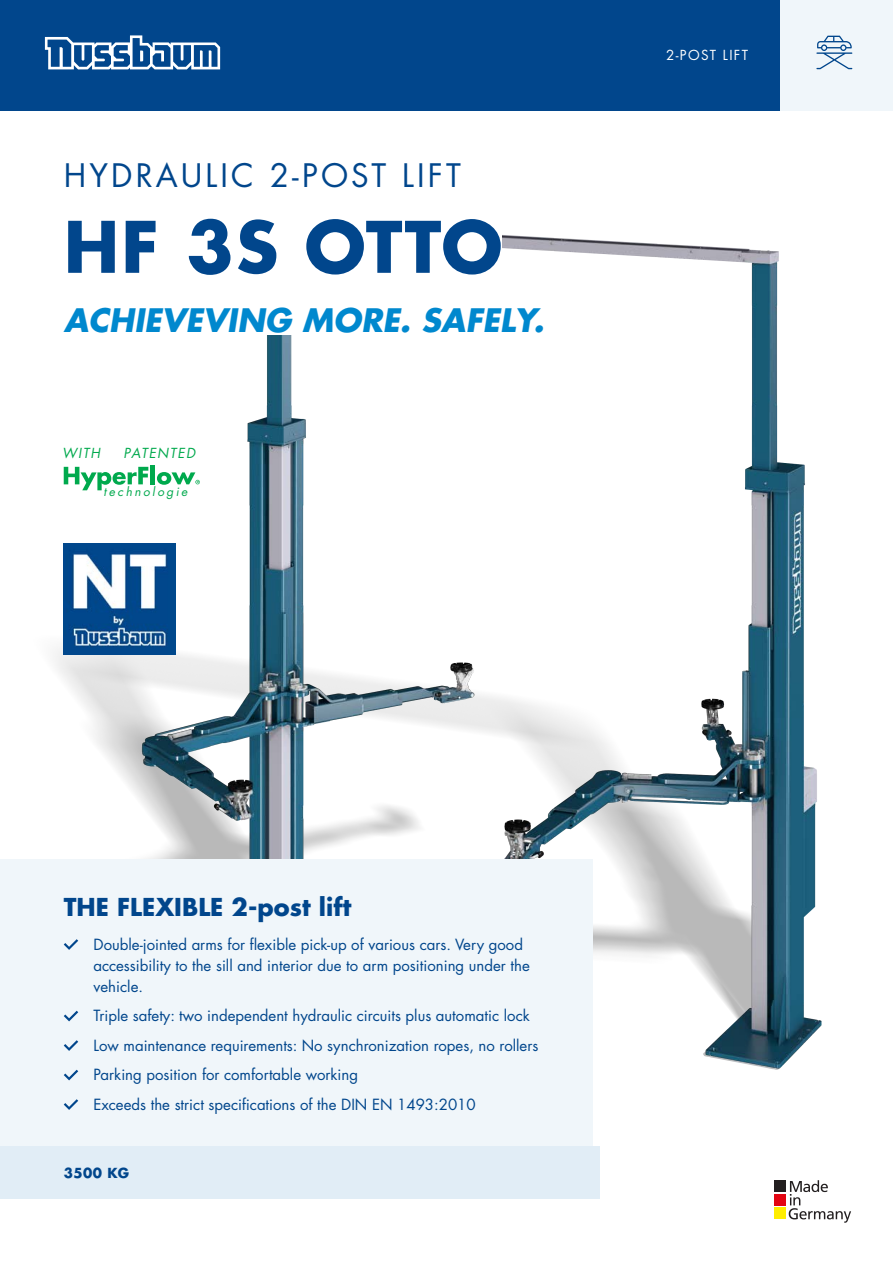
<style>
.page{position:relative;width:893px;height:1263px;background:#fff}
.page>*{position:absolute;margin:0;border:0;box-sizing:border-box;transform-origin:0 0}
.t1{font:700 69px "Futura LT Pro";letter-spacing:.03em;color:#01468c}
.t2{font:italic 700 31.5px "Futura LT Pro";color:#0088ce}
.t3{font:31.5px "Futura LT Pro";letter-spacing:.1em;color:#01468c}
.t4{font:700 24px "Futura LT Pro";color:#01468c}
.t5{font:15px/21px "Futura LT Pro";color:#01468c}
.t6{font:italic 13.5px "Futura LT Pro";letter-spacing:.1em;color:#00a94d}
.t7{font:13.5px "Futura LT Pro";letter-spacing:.1em;color:#fff}
.t8{font:700 13.5px "Futura LT Pro";letter-spacing:.03em;color:#01468c}
.t9{font:italic 12px "Futura LT Pro";letter-spacing:.2em;color:#00a94d}
</style>
<div class="page">
<div style="left:780px;top:0;width:113px;height:111px;background:#f0f6fa"></div>
<div style="left:0;top:0;width:780px;height:111px;background:#01468c"></div>
<svg style="left:816px;top:36px;width:36px;height:33px"></svg>
<svg style="left:45px;top:35px;width:175px;height:34px"></svg>
<div style="left:775px;top:1180px;width:11px;height:12px;background:#231f20"></div>
<div style="left:775px;top:1194px;width:11px;height:11px;background:#e30512"></div>
<div style="left:775px;top:1207px;width:11px;height:12px;background:#ffed00"></div>
<svg style="left:789px;top:1180px;width:62px;height:43px"></svg>
<img style="left:31px;top:235px;width:791px;height:834px">
<img style="left:64px;top:543px;width:111px;height:112px">
<div style="left:0;top:860px;width:592px;height:339px;background:#f0f6fa"></div>
<svg style="left:64px;top:939px;width:14px;height:11px"></svg>
<svg style="left:64px;top:1010px;width:14px;height:11px"></svg>
<svg style="left:64px;top:1040px;width:14px;height:11px"></svg>
<svg style="left:64px;top:1070px;width:14px;height:10px"></svg>
<svg style="left:64px;top:1099px;width:14px;height:11px"></svg>
<div style="left:0;top:1147px;width:599px;height:52px;background:#e1edf6"></div>
<div style="left:65px;top:211px;width:437px;height:124px;background:#fff"></div>
<svg style="left:64px;top:467px;width:84px;height:23px"></svg>
<hr style="left:151px;top:465px;width:4px;height:19px;background:#00a94d">
<svg style="left:157px;top:472px;width:43px;height:13px"></svg>
<p class="t3" style="left:64px;top:154px;width:399px">HYDRAULIC 2-POST LIFT</p>
<p class="t1" style="left:64px;top:194px;width:440px">HF 3S OTTO</p>
<p class="t2" style="left:64px;top:296px;width:482px">ACHIEVEVING MORE. SAFELY.</p>
<p class="t6" style="left:62px;top:444px;width:39px">WITH</p>
<p class="t6" style="left:124px;top:444px;width:73px">PATENTED</p>
<p class="t9" style="left:103px;top:483px;width:86px">technologie</p>
<p class="t7" style="left:666px;top:46px;width:83px">2-POST LIFT</p>
<p class="t4" style="left:64px;top:888px;width:289px">THE FLEXIBLE 2-post lift</p>
<p class="t5" style="left:94px;top:934px;width:438px">Double-jointed arms for flexible pick-up of various cars. Very good accessibility to the sill and interior due to arm positioning under the vehicle.</p>
<p class="t5" style="left:94px;top:1005px;width:438px">Triple safety: two independent hydraulic circuits plus automatic lock</p>
<p class="t5" style="left:94px;top:1035px;width:446px">Low maintenance requirements: No synchronization ropes, no rollers</p>
<p class="t5" style="left:94px;top:1064px;width:266px">Parking position for comfortable working</p>
<p class="t5" style="left:94px;top:1094px;width:384px">Exceeds the strict specifications of the DIN EN 1493:2010</p>
<p class="t8" style="left:64px;top:1162px;width:67px">3500 KG</p>
</div>
